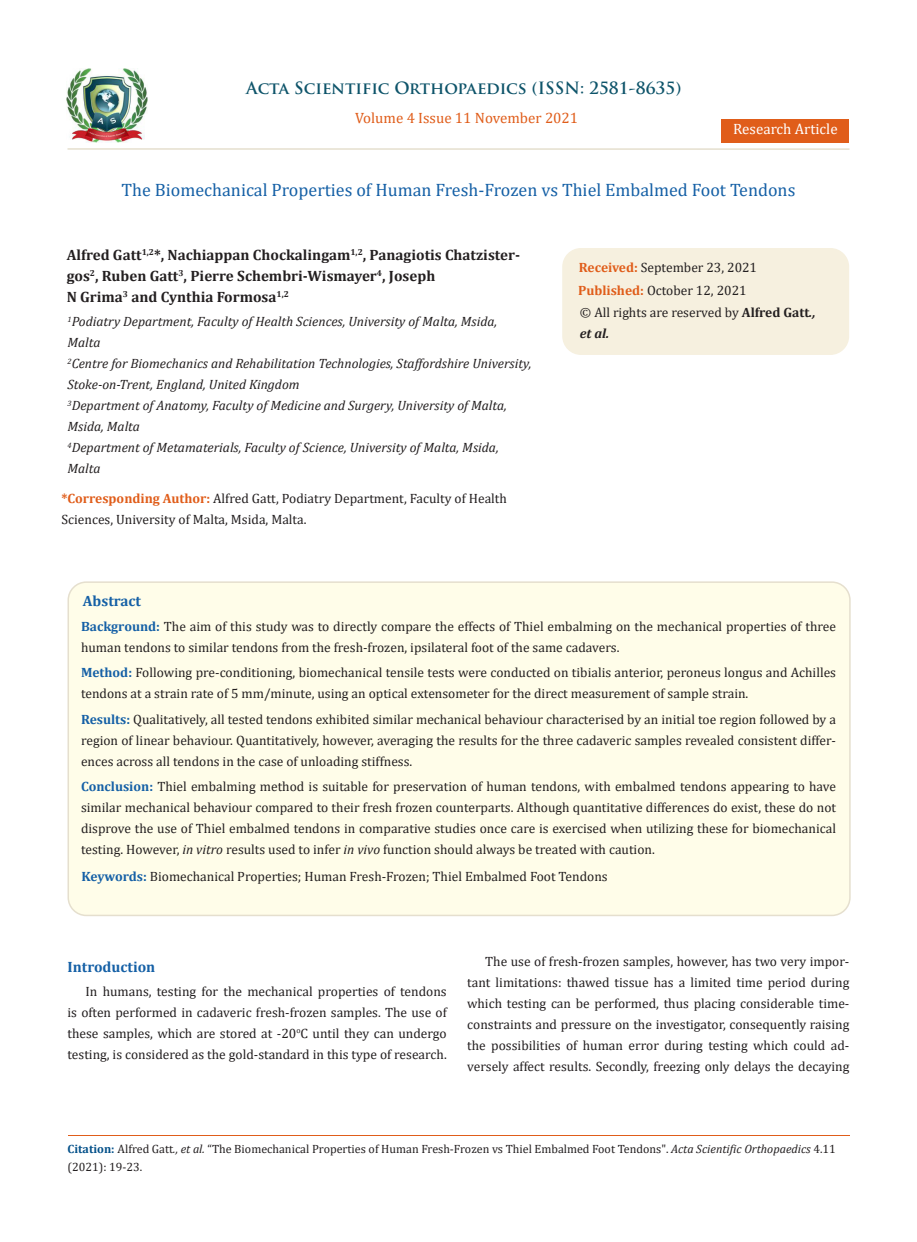
<style>
.page{position:relative;width:917px;height:1242px;background:#fff}
.page>*{position:absolute;margin:0;border:0;box-sizing:border-box;transform-origin:0 0}
.t1{font:18px "Cambria";color:#1560a6}
.t2{font:700 16.5px "Trajan Pro";color:#0e546a}
.t3{font:700 15px/21px "Cambria";color:#231f20}
.t4{font:15px "Cambria";color:#e05d1a}
.t5{font:700 15px "Cambria";color:#1560a6}
.t6{font:15px "Cambria";color:#fff}
.t7{font:13.5px/21px "Cambria";color:#231f20;text-align:justify}
.t8{font:italic 13.5px/21px "Cambria";color:#231f20}
.t9{font:italic 700 13.5px "Cambria";color:#231f20}
.t10{font:12px/18px "Cambria";color:#231f20}
.s1{font-weight:700;color:#e05d1a}
.s2{font-weight:700}
.s3{font-weight:700;font-style:italic}
.s4{font-weight:700;color:#1560a6}
.s5{font-style:italic}
.s6{font-weight:700;color:#035089}
</style>
<div class="page">
<img style="left:67px;top:68px;width:80px;height:74px">
<div style="left:721px;top:119px;width:128px;height:23px;background:#e05d1a"></div>
<div style="left:563px;top:249px;width:285px;height:105px;background:#f6f0df;border-radius:18px"></div>
<div style="left:562px;top:248px;width:287px;height:107px;border:2px solid #f6f0df;border-radius:18px"></div>
<div style="left:68px;top:582px;width:781px;height:333px;background:#fffde9;border-radius:18px"></div>
<div style="left:67px;top:581px;width:783px;height:335px;border:2px solid #e5dfce;border-radius:18px"></div>
<hr style="left:68px;top:1136px;width:781px;height:1px;background:#e05d1a">
<hr style="left:67px;top:148px;width:782px;height:2px;background:#e5dfce">
<p class="t2" style="left:246px;top:77px;width:436px">Acta Scientific Orthopaedics (ISSN: 2581-8635)</p>
<p class="t4" style="left:355px;top:109px;width:224px">Volume 4 Issue 11 November 2021</p>
<p class="t6" style="left:733px;top:120px;width:106px">Research Article</p>
<p class="t1" style="left:121px;top:180px;width:675px">The Biomechanical Properties of Human Fresh-Frozen vs Thiel Embalmed Foot Tendons</p>
<p class="t3" style="left:67px;top:244px;width:455px">Alfred Gatt<sup>1,2</sup>*, Nachiappan Chockalingam<sup>1,2</sup>, Panagiotis Chatzister&shy;gos<sup>2</sup>, Ruben Gatt<sup>3</sup>, Pierre Schembri-Wismayer<sup>4</sup>, Joseph</p>
<p class="t3" style="left:67px;top:286px;width:224px">N Grima<sup>3</sup> and Cynthia Formosa<sup>1,2</sup></p>
<p class="t8" style="left:67px;top:311px;width:431px"><sup>1</sup>Podiatry Department, Faculty of Health Sciences, University of Malta, Msida,<br>Malta</p>
<p class="t8" style="left:67px;top:353px;width:465px"><sup>2</sup>Centre for Biomechanics and Rehabilitation Technologies, Staffordshire University,<br>Stoke-on-Trent, England, United Kingdom</p>
<p class="t8" style="left:67px;top:395px;width:441px"><sup>3</sup>Department of Anatomy, Faculty of Medicine and Surgery, University of Malta,<br>Msida, Malta</p>
<p class="t8" style="left:67px;top:437px;width:432px"><sup>4</sup>Department of Metamaterials, Faculty of Science, University of Malta, Msida,<br>Malta</p>
<p class="t7" style="left:61px;top:488px;width:447px"><span class="s1">*Corresponding Author:</span> Alfred Gatt, Podiatry Department, Faculty of Health<br>Sciences, University of Malta, Msida, Malta.</p>
<p class="t7" style="left:579px;top:257px;width:180px"><span class="s1">Received:</span> September 23, 2021</p>
<p class="t7" style="left:578px;top:280px;width:170px"><span class="s1">Published:</span> October 12, 2021</p>
<p class="t7" style="left:580px;top:301px;width:237px">© All rights are reserved by <span class="s2">Alfred Gatt</span><span class="s3">.,</span></p>
<p class="t9" style="left:580px;top:323px;width:31px">et al.</p>
<p class="t5" style="left:83px;top:590px;width:60px">Abstract</p>
<p class="t7" style="left:81px;top:616px;width:756px"><span class="s4">Background:</span> The aim of this study was to directly compare the effects of Thiel embalming on the mechanical properties of three human tendons to similar tendons from the fresh-frozen, ipsilateral foot of the same cadavers.</p>
<p class="t7" style="left:81px;top:662px;width:756px"><span class="s4">Method:</span> Following pre-conditioning, biomechanical tensile tests were conducted on tibialis anterior, peroneus longus and Achilles tendons at a strain rate of 5 mm/minute, using an optical extensometer for the direct measurement of sample strain.</p>
<p class="t7" style="left:81px;top:709px;width:756px"><span class="s4">Results:</span> Qualitatively, all tested tendons exhibited similar mechanical behaviour characterised by an initial toe region followed by a region of linear behaviour. Quantitatively, however, averaging the results for the three cadaveric samples revealed consistent differ&shy;ences across all tendons in the case of unloading stiffness.</p>
<p class="t7" style="left:81px;top:776px;width:756px"><span class="s4">Conclusion:</span> Thiel embalming method is suitable for preservation of human tendons, with embalmed tendons appearing to have similar mechanical behaviour compared to their fresh frozen counterparts. Although quantitative differences do exist, these do not disprove the use of Thiel embalmed tendons in comparative studies once care is exercised when utilizing these for biomechanical testing. However, <span class="s5">in vitro</span> results used to infer <span class="s5">in vivo</span> function should always be treated with caution.</p>
<p class="t7" style="left:82px;top:866px;width:527px"><span class="s4">Keywords:</span> Biomechanical Properties; Human Fresh-Frozen; Thiel Embalmed Foot Tendons</p>
<p class="t5" style="left:68px;top:956px;width:89px">Introduction</p>
<p class="t7" style="left:68px;top:981px;width:381px;text-indent:18px">In humans, testing for the mechanical properties of tendons is often performed in cadaveric fresh-frozen samples. The use of these samples, which are stored at -20<sup>o</sup>C until they can undergo testing, is considered as the gold-standard in this type of research.</p>
<p class="t7" style="left:467px;top:951px;width:384px;text-indent:18px">The use of fresh-frozen samples, however, has two very impor&shy;tant limitations: thawed tissue has a limited time period during which testing can be performed, thus placing considerable time&shy;constraints and pressure on the investigator, consequently raising the possibilities of human error during testing which could ad&shy;versely affect results. Secondly, freezing only delays the decaying</p>
<p class="t10" style="left:68px;top:1139px;width:769px"><span class="s6">Citation:</span> Alfred Gatt<span class="s5">., et al.</span> “The Biomechanical Properties of Human Fresh-Frozen vs Thiel Embalmed Foot Tendons". <span class="s5">Acta Scientific Orthopaedics</span> 4.11 (2021): 19-23.</p>
</div>
